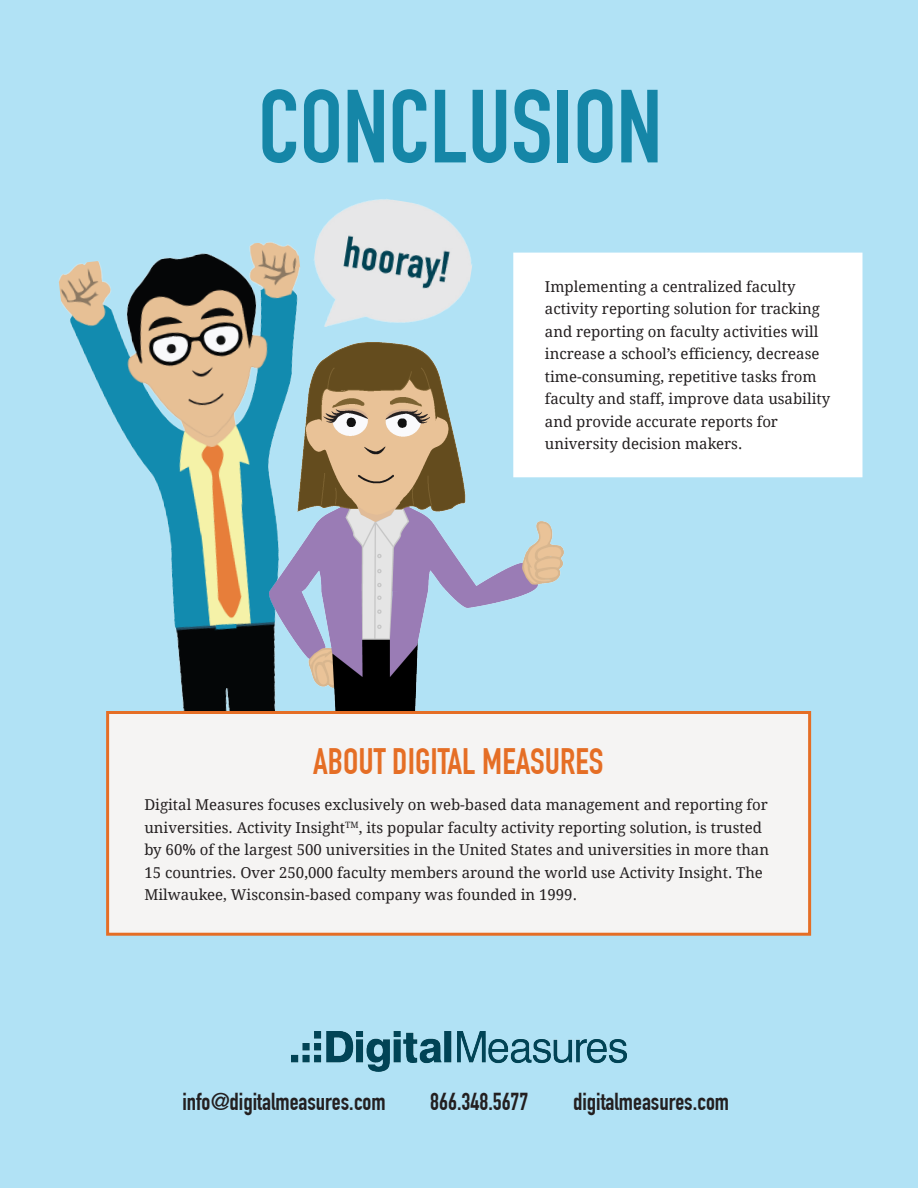
<style>
.page{position:relative;width:918px;height:1188px;background:#fff}
.page>*{position:absolute;margin:0;border:0;box-sizing:border-box;transform-origin:0 0}
.t1{font:700 102px "DIN Condensed";color:#1586a7}
.t2{font:700 36px "DIN Condensed";color:#e56e25}
.t3{font:700 24px "DIN Condensed";color:#231f20}
.t4{font:15px/22.5px "Droid Serif";color:#231f20}
</style>
<div class="page">
<div style="left:1px;top:1px;width:917px;height:1187px;background:#b1e2f5"></div>
<img style="left:292px;top:1032px;width:334px;height:39px">
<img style="left:59px;top:242px;width:241px;height:469px">
<img style="left:314px;top:199px;width:158px;height:128px">
<img style="left:269px;top:342px;width:295px;height:369px">
<div style="left:106px;top:711px;width:705px;height:225px;background:#f5f4f3;border:3px solid #e56e25"></div>
<div style="left:513px;top:253px;width:349px;height:224px;background:#fff"></div>
<p class="t1" style="left:258px;top:67px;width:405px">CONCLUSION</p>
<p class="t4" style="left:545px;top:276px;width:287px">Implementing a centralized faculty activity reporting solution for tracking and reporting on faculty activities will increase a school’s efficiency, decrease time-consuming, repetitive tasks from faculty and staff, improve data usability and provide accurate reports for</p>
<p class="t4" style="left:545px;top:433px;width:199px">university decision makers.</p>
<p class="t2" style="left:313px;top:740px;width:292px">ABOUT DIGITAL MEASURES</p>
<p class="t4" style="left:144px;top:794px;width:626px">Digital Measures focuses exclusively on web-based data management and reporting for universities. Activity Insight<sup>TM</sup>, its popular faculty activity reporting solution, is trusted by 60% of the largest 500 universities in the United States and universities in more than 15 countries. Over 250,000 faculty members around the world use Activity Insight. The Milwaukee, Wisconsin-based company was founded in 1999.</p>
<p class="t3" style="left:182px;top:1088px;width:205px">info@digitalmeasures.com</p>
<p class="t3" style="left:430px;top:1088px;width:100px">866.348.5677</p>
<p class="t3" style="left:573px;top:1088px;width:158px">digitalmeasures.com</p>
</div>
